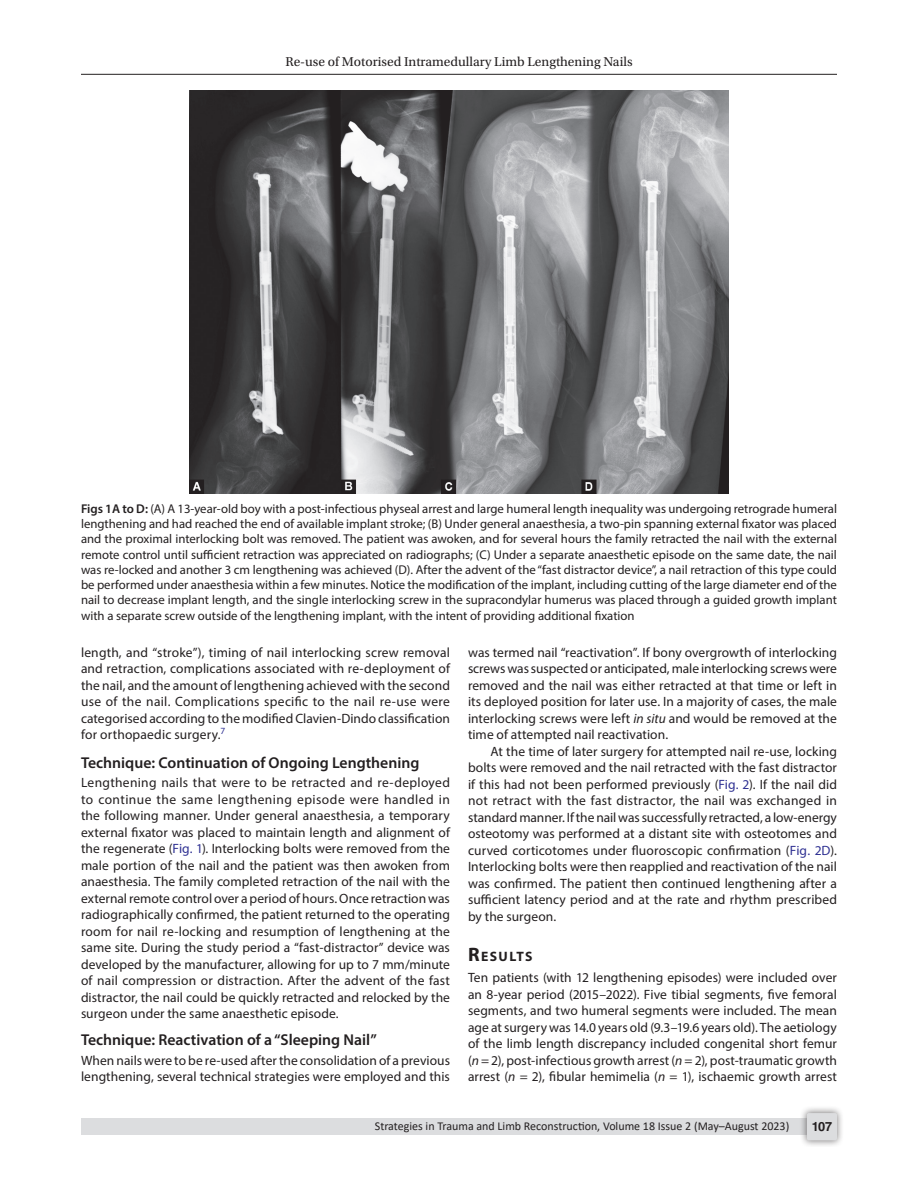
<style>
.page{position:relative;width:918px;height:1188px;background:#fff}
.page>*{position:absolute;margin:0;border:0;box-sizing:border-box;transform-origin:0 0}
.Head-2{font:600 15.75px "Myriad Pro";color:#231f20}
.Head-1{font:700 13.65px "Myriad Pro";letter-spacing:.105em;color:#231f20}
.Para-NoIndent{font:13.5px/16.5px "Myriad Pro";letter-spacing:.005em;color:#231f20;text-align:justify}
.Para-Indent{font:13.5px/16.5px "Myriad Pro";letter-spacing:.005em;color:#231f20;text-align:justify}
.t1{font:13.5px "Utopia Std";color:#231f20}
.FigCaption{font:12.75px/15.3px "Myriad Pro";color:#231f20;text-align:justify}
.t2{font:700 12.75px "Helvetica LT Std";color:#231f20}
.t3{font:12px "Calibri";color:#231f20}
.s1{font-weight:600}
.s2{color:#2e3092}
.s3{font-style:italic}
.s4{font-size:19.5px}
</style>
<div class="page">
<hr style="left:81px;top:74px;width:756px;height:1px;background:#231f20">
<div style="left:81px;top:1119px;width:756px;height:16px;background:#dcdddf"></div>
<div style="left:800px;top:1106px;width:44px;height:41px;background:#231f20;opacity:.61"></div>
<div style="left:807px;top:1113px;width:30px;height:27px;background:#dcdddf;border-radius:2px"></div>
<img style="left:189px;top:90px;width:540px;height:404px">
<p class="t1" style="left:285px;top:55px;width:349px">Re-use of Motorised Intramedullary Limb Lengthening Nails</p>
<p class="FigCaption" style="left:81px;top:501px;width:758px"><span class="s1">Figs 1A to D:</span> (A) A 13-year-old boy with a post-infectious physeal arrest and large humeral length inequality was undergoing retrograde humeral lengthening and had reached the end of available implant stroke; (B) Under general anaesthesia, a two-pin spanning external fixator was placed and the proximal interlocking bolt was removed. The patient was awoken, and for several hours the family retracted the nail with the external remote control until sufficient retraction was appreciated on radiographs; (C) Under a separate anaesthetic episode on the same date, the nail was re-locked and another 3 cm lengthening was achieved (D). After the advent of the “fast distractor device”, a nail retraction of this type could be performed under anaesthesia within a few minutes. Notice the modification of the implant, including cutting of the large diameter end of the nail to decrease implant length, and the single interlocking screw in the supracondylar humerus was placed through a guided growth implant with a separate screw outside of the lengthening implant, with the intent of providing additional fixation</p>
<p class="Para-NoIndent" style="left:81px;top:644px;width:371px">length, and “stroke”), timing of nail interlocking screw removal and retraction, complications associated with re-deployment of the nail, and the amount of lengthening achieved with the second use of the nail. Complications specific to the nail re-use were categorised according to the modified Clavien-Dindo classification for orthopaedic surgery.<sup>7</sup></p>
<p class="Head-2" style="left:81px;top:753px;width:340px">Technique: Continuation of Ongoing Lengthening</p>
<p class="Para-NoIndent" style="left:81px;top:774px;width:371px">Lengthening nails that were to be retracted and re-deployed to continue the same lengthening episode were handled in the following manner. Under general anaesthesia, a temporary external fixator was placed to maintain length and alignment of the regenerate (<span class="s2">Fig. 1</span>). Interlocking bolts were removed from the male portion of the nail and the patient was then awoken from anaesthesia. The family completed retraction of the nail with the external remote control over a period of hours. Once retraction was radiographically confirmed, the patient returned to the operating room for nail re-locking and resumption of lengthening at the same site. During the study period a “fast-distractor” device was developed by the manufacturer, allowing for up to 7 mm/minute of nail compression or distraction. After the advent of the fast distractor, the nail could be quickly retracted and relocked by the surgeon under the same anaesthetic episode.</p>
<p class="Head-2" style="left:81px;top:1030px;width:297px">Technique: Reactivation of a “Sleeping Nail”</p>
<p class="Para-NoIndent" style="left:81px;top:1052px;width:371px">When nails were to be re-used after the consolidation of a previous lengthening, several technical strategies were employed and this</p>
<p class="Para-NoIndent" style="left:468px;top:644px;width:371px">was termed nail “reactivation”. If bony overgrowth of interlocking screws was suspected or anticipated, male interlocking screws were removed and the nail was either retracted at that time or left in its deployed position for later use. In a majority of cases, the male interlocking screws were left <span class="s3">in situ</span> and would be removed at the time of attempted nail reactivation.</p>
<p class="Para-Indent" style="left:468px;top:743px;width:371px;text-indent:22px">At the time of later surgery for attempted nail re-use, locking bolts were removed and the nail retracted with the fast distractor if this had not been performed previously (<span class="s2">Fig. 2</span>). If the nail did not retract with the fast distractor, the nail was exchanged in standard manner. If the nail was successfully retracted, a low-energy osteotomy was performed at a distant site with osteotomes and curved corticotomes under fluoroscopic confirmation (<span class="s2">Fig. 2D</span>).<br>Interlocking bolts were then reapplied and reactivation of the nail was confirmed. The patient then continued lengthening after a sufficient latency period and at the rate and rhythm prescribed by the surgeon.</p>
<p class="Head-1" style="left:468px;top:948px;width:66px"><span class="s4">R</span>ESULTS</p>
<p class="Para-NoIndent" style="left:468px;top:969px;width:371px">Ten patients (with 12 lengthening episodes) were included over an 8-year period (2015–2022). Five tibial segments, five femoral segments, and two humeral segments were included. The mean age at surgery was 14.0 years old (9.3–19.6 years old). The aetiology of the limb length discrepancy included congenital short femur (<span class="s3">n</span> = 2), post-infectious growth arrest (<span class="s3">n</span> = 2), post-traumatic growth arrest (<span class="s3">n</span> = 2), fibular hemimelia (<span class="s3">n</span> = 1), ischaemic growth arrest</p>
<p class="t3" style="left:375px;top:1117px;width:416px">Strategies in Trauma and Limb Reconstruction, Volume 18 Issue 2 (May–August 2023)</p>
<p class="t2" style="left:812px;top:1119px;width:22px">107</p>
</div>
